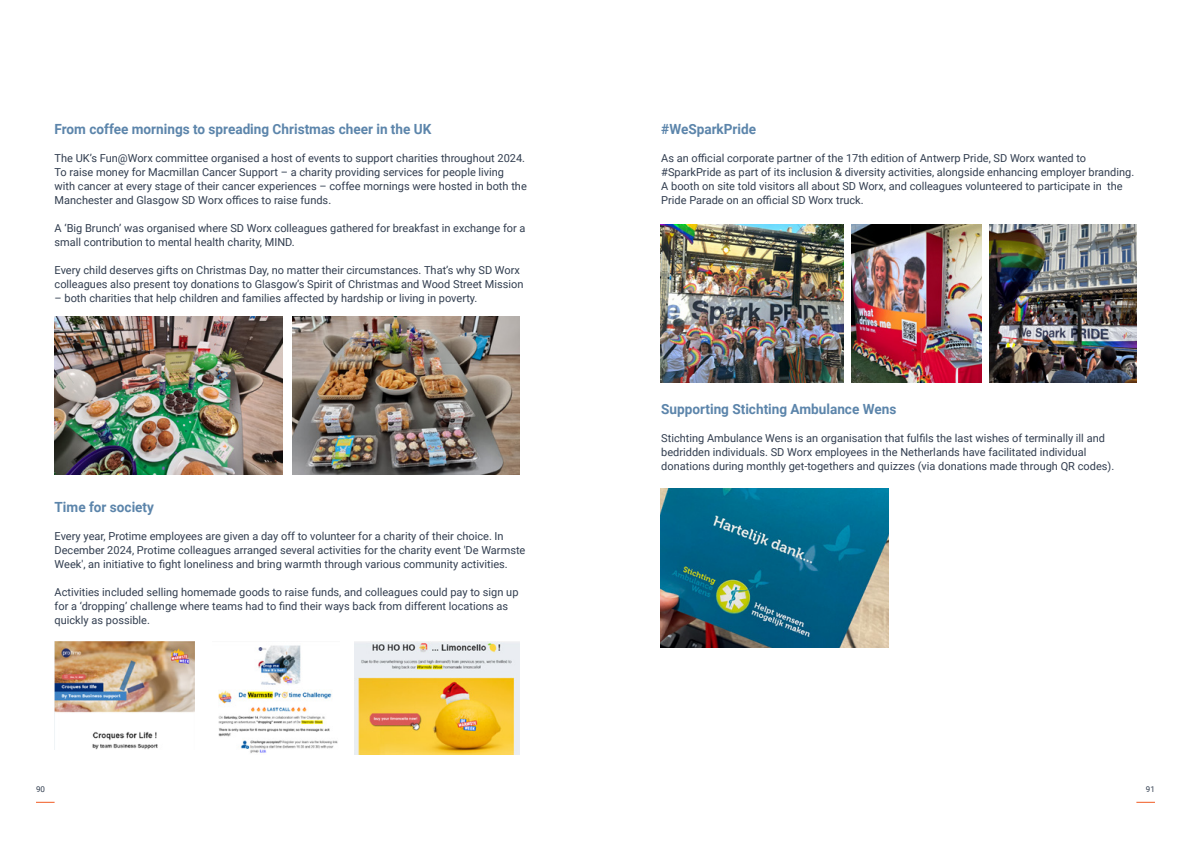
<style>
.page{position:relative;width:1191px;height:842px;background:#fff}
.page>*{position:absolute;margin:0;border:0;box-sizing:border-box;transform-origin:0 0}
.t1{font:700 14px "Roboto";color:#5c85ab}
.t2{font:11px/14px "Roboto";color:#313d4f}
.t3{font:8px "Roboto";color:#313d4f}
</style>
<div class="page">
<svg style="left:36px;top:802px;width:19px;height:1px"></svg>
<svg style="left:1136px;top:802px;width:19px;height:1px"></svg>
<img style="left:55px;top:316px;width:227px;height:158px">
<img style="left:661px;top:489px;width:227px;height:158px">
<img style="left:292px;top:316px;width:228px;height:158px">
<img style="left:55px;top:642px;width:139px;height:107px">
<img style="left:218px;top:645px;width:120px;height:108px">
<img style="left:354px;top:642px;width:166px;height:112px">
<img style="left:661px;top:224px;width:182px;height:158px">
<img style="left:852px;top:224px;width:129px;height:158px">
<img style="left:989px;top:224px;width:147px;height:158px">
<p class="t1" style="left:55px;top:119px;width:378px">From coffee mornings to spreading Christmas cheer in the UK</p>
<p class="t2" style="left:55px;top:151px;width:474px">The UK’s Fun@Worx committee organised a host of events to support charities throughout 2024.<br>To raise money for Macmillan Cancer Support – a charity providing services for people living with cancer at every stage of their cancer experiences – coffee mornings were hosted in both the Manchester and Glasgow SD Worx offices to raise funds.</p>
<p class="t2" style="left:55px;top:221px;width:472px">A ‘Big Brunch’ was organised where SD Worx colleagues gathered for breakfast in exchange for a small contribution to mental health charity, MIND.</p>
<p class="t2" style="left:55px;top:263px;width:470px">Every child deserves gifts on Christmas Day, no matter their circumstances. That’s why SD Worx colleagues also present toy donations to Glasgow’s Spirit of Christmas and Wood Street Mission</p>
<p class="t2" style="left:55px;top:291px;width:424px">– both charities that help children and families affected by hardship or living in poverty.</p>
<p class="t1" style="left:55px;top:497px;width:101px">Time for society</p>
<p class="t2" style="left:55px;top:529px;width:472px">Every year, Protime employees are given a day off to volunteer for a charity of their choice. In<br>December 2024, Protime colleagues arranged several activities for the charity event 'De Warmste<br>Week', an initiative to fight loneliness and bring warmth through various community activities.</p>
<p class="t2" style="left:55px;top:585px;width:465px">Activities included selling homemade goods to raise funds, and colleagues could pay to sign up for a ‘dropping’ challenge where teams had to find their ways back from different locations as quickly as possible.</p>
<p class="t1" style="left:661px;top:119px;width:96px">#WeSparkPride</p>
<p class="t2" style="left:661px;top:151px;width:474px">As an official corporate partner of the 17th edition of Antwerp Pride, SD Worx wanted to #SparkPride as part of its inclusion &amp; diversity activities, alongside enhancing employer branding.<br>A booth on site told visitors all about SD Worx, and colleagues volunteered to participate in the Pride Parade on an official SD Worx truck.</p>
<p class="t1" style="left:661px;top:399px;width:236px">Supporting Stichting Ambulance Wens</p>
<p class="t2" style="left:661px;top:431px;width:454px">Stichting Ambulance Wens is an organisation that fulfils the last wishes of terminally ill and bedridden individuals. SD Worx employees in the Netherlands have facilitated individual donations during monthly get-togethers and quizzes (via donations made through QR codes).</p>
<p class="t3" style="left:36px;top:784px;width:10px">90</p>
<p class="t3" style="left:1146px;top:784px;width:10px">91</p>
</div>
